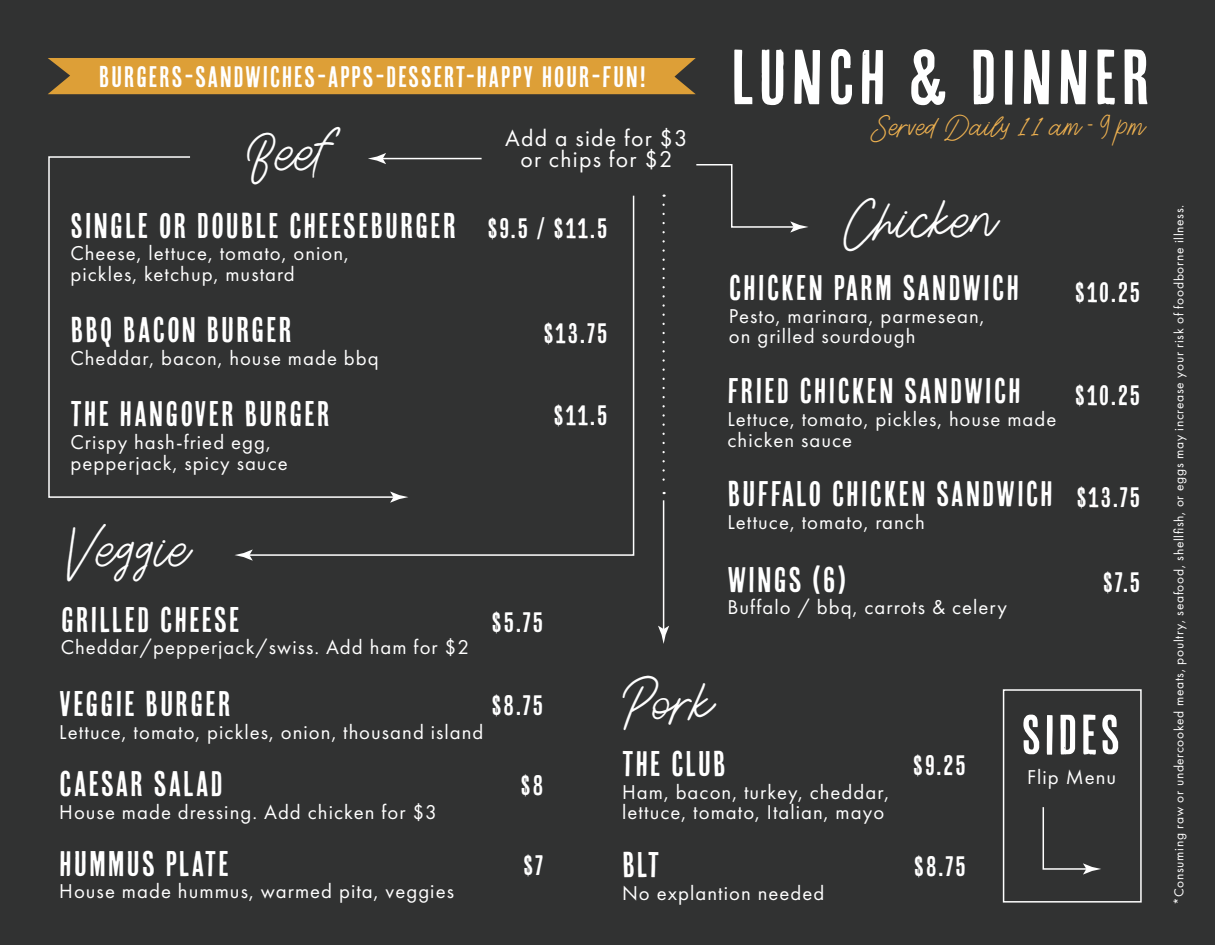
<style>
.page{position:relative;width:1215px;height:945px;background:#313232}
.page>*{position:absolute;margin:0;border:0;box-sizing:border-box;transform-origin:0 0}
.t1{font:77.4px "Cheap Pine Sans";letter-spacing:.05em;color:#fff}
.t2{font:56.4px "Cheap Pine Sans";letter-spacing:.05em;color:#fff}
.t3{font:48.9px "Aesthetik Script";color:#fff}
.t4{font:47.4px "Aesthetik Script";color:#fff}
.t5{font:35.55px "Cheap Pine Sans";letter-spacing:.05em;color:#fff}
.t6{font:29.7px "Cheap Pine Sans";letter-spacing:.05em;color:#fff}
.t7{font:28.2px "Cheap Pine Sans";letter-spacing:.05em;color:#fff}
.t8{font:23.7px/21px "Futura PT";letter-spacing:.05em;color:#fff;text-align:center}
.t9{font:23.7px "Aesthetik Script";color:#eeb150}
.t10{font:20.7px/20.7px "Futura PT";letter-spacing:.05em;color:#fff}
.t11{font:13.5px "Futura PT";letter-spacing:.05em;color:#fff}
.s1{font-size:28.2px}
</style>
<div class="page">
<div style="left:48px;top:58px;width:648px;height:36px;background:#dd9f37"></div>
<svg style="left:696px;top:164px;width:112px;height:68px"></svg>
<hr style="left:380px;top:158px;width:102px;height:1px;background:#fff">
<svg style="left:378px;top:153px;width:8px;height:3px"></svg>
<svg style="left:48px;top:156px;width:350px;height:342px"></svg>
<svg style="left:245px;top:194px;width:390px;height:362px"></svg>
<svg style="left:235px;top:550px;width:18px;height:11px"></svg>
<hr style="left:663px;top:500px;width:1px;height:132px;background:#fff">
<svg style="left:658px;top:626px;width:11px;height:18px"></svg>
<svg style="left:662px;top:205px;width:3px;height:289px"></svg>
<div style="left:1003px;top:689px;width:139px;height:214px;border:2px solid #fff"></div>
<svg style="left:1042px;top:807px;width:59px;height:67px"></svg>
<h3 class="t6" style="left:99px;top:61px;width:549px">BURGERS-SANDWICHES-APPS-DESSERT-HAPPY HOUR-FUN!</h3>
<h3 class="t3" style="left:246px;top:118px;width:87px">Beef</h3>
<p class="t8" style="left:505px;top:128px;width:184px">Add a side for $3 or chips for $2</p>
<h3 class="t5" style="left:70px;top:206px;width:539px">SINGLE OR DOUBLE CHEESEBURGER <span class="s1">$9.5 / $11.5</span></h3>
<p class="t10" style="left:70px;top:243px;width:280px">Cheese, lettuce, tomato, onion, pickles, ketchup, mustard</p>
<h3 class="t5" style="left:70px;top:311px;width:223px">BBQ BACON BURGER</h3>
<h3 class="t7" style="left:543px;top:318px;width:66px">$13.75</h3>
<p class="t10" style="left:70px;top:348px;width:310px">Cheddar, bacon, house made bbq</p>
<h3 class="t5" style="left:70px;top:395px;width:261px">THE HANGOVER BURGER</h3>
<h3 class="t7" style="left:554px;top:400px;width:56px">$11.5</h3>
<p class="t10" style="left:70px;top:432px;width:219px">Crispy hash-fried egg, pepperjack, spicy sauce</p>
<h3 class="t4" style="left:65px;top:516px;width:126px">Veggie</h3>
<h3 class="t5" style="left:61px;top:600px;width:181px">GRILLED CHEESE</h3>
<h3 class="t7" style="left:492px;top:607px;width:53px">$5.75</h3>
<p class="t10" style="left:61px;top:637px;width:410px">Cheddar/pepperjack/swiss. Add ham for $2</p>
<h1 class="t1" style="left:731px;top:35px;width:421px">LUNCH &amp; DINNER</h1>
<p class="t9" style="left:869px;top:110px;width:277px">Served Daily 11 am - 9 pm</p>
<h3 class="t4" style="left:841px;top:187px;width:157px">Chicken</h3>
<h3 class="t5" style="left:729px;top:268px;width:292px">CHICKEN PARM SANDWICH</h3>
<h3 class="t7" style="left:1075px;top:276px;width:67px">$10.25</h3>
<p class="t10" style="left:729px;top:305px;width:257px">Pesto, marinara, parmesean, on grilled sourdough</p>
<h3 class="t5" style="left:727px;top:371px;width:295px">FRIED CHICKEN SANDWICH</h3>
<p class="t10" style="left:727px;top:408px;width:331px">Lettuce, tomato, pickles, house made chicken sauce</p>
<h3 class="t7" style="left:1075px;top:380px;width:67px">$10.25</h3>
<h3 class="t5" style="left:727px;top:475px;width:415px">BUFFALO CHICKEN SANDWICH <span class="s1">$13.75</span></h3>
<p class="t10" style="left:727px;top:512px;width:199px">Lettuce, tomato, ranch</p>
<h3 class="t5" style="left:727px;top:560px;width:120px">WINGS (6)</h3>
<h3 class="t7" style="left:1103px;top:567px;width:39px">$7.5</h3>
<p class="t10" style="left:727px;top:597px;width:281px">Buffalo / bbq, carrots &amp; celery</p>
<h3 class="t5" style="left:59px;top:684px;width:173px">VEGGIE BURGER</h3>
<h3 class="t7" style="left:491px;top:690px;width:54px">$8.75</h3>
<p class="t10" style="left:59px;top:721px;width:426px">Lettuce, tomato, pickles, onion, thousand island</p>
<h3 class="t5" style="left:59px;top:764px;width:165px">CAESAR SALAD</h3>
<h3 class="t7" style="left:521px;top:770px;width:24px">$8</h3>
<p class="t10" style="left:59px;top:801px;width:379px">House made dressing. Add chicken for $3</p>
<h3 class="t5" style="left:59px;top:844px;width:171px">HUMMUS PLATE</h3>
<h3 class="t7" style="left:523px;top:850px;width:22px">$7</h3>
<p class="t10" style="left:59px;top:881px;width:396px">House made hummus, warmed pita, veggies</p>
<h3 class="t4" style="left:621px;top:670px;width:94px">Pork</h3>
<h3 class="t5" style="left:622px;top:744px;width:105px">THE CLUB</h3>
<h3 class="t7" style="left:913px;top:749px;width:54px">$9.25</h3>
<p class="t10" style="left:622px;top:781px;width:269px">Ham, bacon, turkey, cheddar, lettuce, tomato, Italian, mayo</p>
<h3 class="t5" style="left:622px;top:846px;width:39px">BLT</h3>
<h3 class="t7" style="left:914px;top:851px;width:54px">$8.75</h3>
<p class="t10" style="left:622px;top:883px;width:204px">No explantion needed</p>
<h2 class="t2" style="left:1021px;top:704px;width:100px">SIDES</h2>
<p class="t10" style="left:1027px;top:767px;width:91px">Flip Menu</p>
<p class="t11" style="left:1171px;top:905px;width:702px;rotate:-90deg">*Consuming raw or undercooked meats, poultry, seafood, shellfish, or eggs may increase your risk of foodborne illness.</p>
</div>
